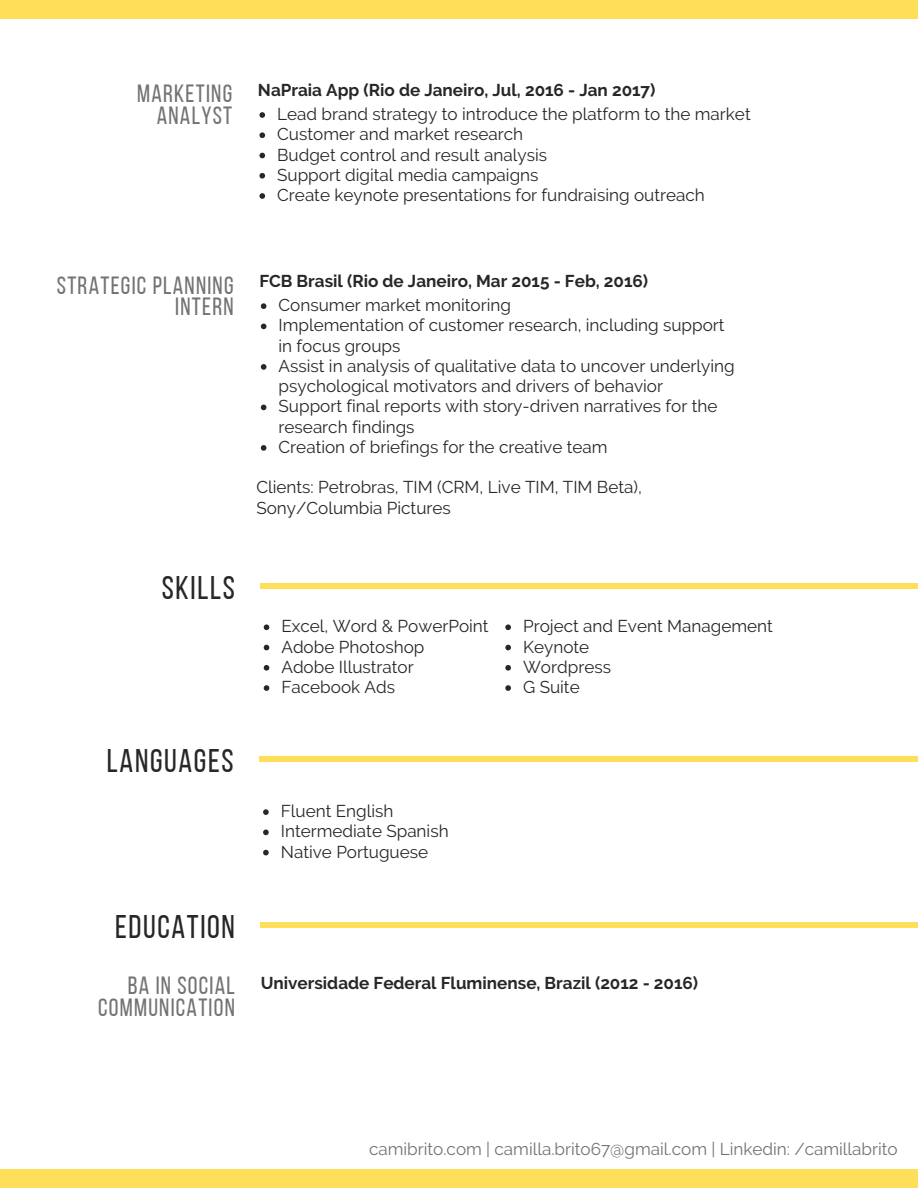
<style>
.page{position:relative;width:918px;height:1188px;background:#fff}
.page>*{position:absolute;margin:0;border:0;box-sizing:border-box;transform-origin:0 0}
.t1{font:32.7px "Bebas Neue";letter-spacing:.05em;color:#272727}
.t2{font:24.9px/21.3px "Bebas Neue";letter-spacing:.05em;color:#737373;text-align:right}
.t3{font:17.1px/20.2px "Raleway";color:#272727}
.t4{font:700 17.1px "Raleway";color:#272727}
.t5{font:17.1px "Raleway";color:#737373}
</style>
<div class="page">
<svg style="left:261px;top:303px;width:5px;height:6px"></svg>
<svg style="left:261px;top:324px;width:5px;height:5px"></svg>
<svg style="left:261px;top:364px;width:5px;height:6px"></svg>
<svg style="left:261px;top:405px;width:5px;height:5px"></svg>
<svg style="left:261px;top:445px;width:5px;height:6px"></svg>
<div style="left:0;top:1169px;width:918px;height:19px;background:#ffde59"></div>
<div style="left:0;top:0;width:918px;height:19px;background:#ffde59"></div>
<svg style="left:264px;top:624px;width:5px;height:6px"></svg>
<svg style="left:264px;top:645px;width:5px;height:5px"></svg>
<svg style="left:264px;top:665px;width:5px;height:6px"></svg>
<svg style="left:264px;top:685px;width:5px;height:6px"></svg>
<hr style="left:260px;top:584px;width:658px;height:4px;background:#ffde59">
<hr style="left:259px;top:757px;width:659px;height:4px;background:#ffde59">
<svg style="left:505px;top:624px;width:6px;height:6px"></svg>
<svg style="left:505px;top:645px;width:6px;height:5px"></svg>
<svg style="left:505px;top:665px;width:6px;height:6px"></svg>
<svg style="left:505px;top:685px;width:6px;height:6px"></svg>
<hr style="left:260px;top:923px;width:658px;height:4px;background:#ffde59">
<svg style="left:263px;top:809px;width:6px;height:6px"></svg>
<svg style="left:263px;top:830px;width:6px;height:5px"></svg>
<svg style="left:263px;top:850px;width:6px;height:5px"></svg>
<svg style="left:259px;top:112px;width:6px;height:6px"></svg>
<svg style="left:259px;top:132px;width:6px;height:6px"></svg>
<svg style="left:259px;top:153px;width:6px;height:5px"></svg>
<svg style="left:259px;top:173px;width:6px;height:6px"></svg>
<svg style="left:259px;top:193px;width:6px;height:6px"></svg>
<p class="t2" style="left:137px;top:86px;width:97px">MARKETING</p>
<p class="t2" style="left:157px;top:107px;width:77px">ANALYST</p>
<p class="t4" style="left:258px;top:80px;width:399px">NaPraia App (Rio de Janeiro, Jul, 2016 - Jan 2017)</p>
<p class="t3" style="left:277px;top:104px;width:475px">Lead brand strategy to introduce the platform to the market</p>
<p class="t3" style="left:277px;top:124px;width:247px">Customer and market research</p>
<p class="t3" style="left:277px;top:144px;width:271px">Budget control and result analysis</p>
<p class="t3" style="left:277px;top:165px;width:263px">Support digital media campaigns</p>
<p class="t3" style="left:277px;top:185px;width:429px">Create keynote presentations for fundraising outreach</p>
<p class="t2" style="left:57px;top:277px;width:178px">STRATEGIC PLANNING<br>INTERN</p>
<p class="t4" style="left:259px;top:271px;width:390px">FCB Brasil (Rio de Janeiro, Mar 2015 - Feb, 2016)</p>
<p class="t3" style="left:279px;top:295px;width:234px">Consumer market monitoring</p>
<p class="t3" style="left:279px;top:315px;width:448px">Implementation of customer research, including support in focus groups</p>
<p class="t3" style="left:279px;top:356px;width:458px">Assist in analysis of qualitative data to uncover underlying psychological motivators and drivers of behavior</p>
<p class="t3" style="left:279px;top:396px;width:440px">Support final reports with story-driven narratives for the research findings</p>
<p class="t3" style="left:279px;top:437px;width:331px">Creation of briefings for the creative team</p>
<p class="t3" style="left:256px;top:477px;width:387px">Clients: Petrobras, TIM (CRM, Live TIM, TIM Beta),<br>Sony/Columbia Pictures</p>
<p class="t1" style="left:162px;top:574px;width:75px">SKILLS</p>
<p class="t1" style="left:107px;top:747px;width:128px">LANGUAGES</p>
<p class="t3" style="left:281px;top:616px;width:209px">Excel, Word &amp; PowerPoint</p>
<p class="t3" style="left:281px;top:636px;width:145px">Adobe Photoshop</p>
<p class="t3" style="left:281px;top:657px;width:134px">Adobe Illustrator</p>
<p class="t3" style="left:281px;top:677px;width:115px">Facebook Ads</p>
<p class="t3" style="left:523px;top:616px;width:251px">Project and Event Management</p>
<p class="t3" style="left:523px;top:636px;width:68px">Keynote</p>
<p class="t3" style="left:523px;top:657px;width:89px">Wordpress</p>
<p class="t3" style="left:523px;top:677px;width:58px">G Suite</p>
<p class="t3" style="left:281px;top:801px;width:114px">Fluent English</p>
<p class="t3" style="left:281px;top:821px;width:169px">Intermediate Spanish</p>
<p class="t3" style="left:281px;top:842px;width:149px">Native Portuguese</p>
<p class="t1" style="left:115px;top:913px;width:121px">EDUCATION</p>
<p class="t2" style="left:98px;top:977px;width:138px">BA IN SOCIAL<br>COMMUNICATION</p>
<p class="t4" style="left:261px;top:973px;width:439px">Universidade Federal Fluminense, Brazil (2012 - 2016)</p>
<p class="t5" style="left:369px;top:1139px;width:530px">camibrito.com | camilla.brito67@gmail.com | Linkedin: /camillabrito</p>
</div>
